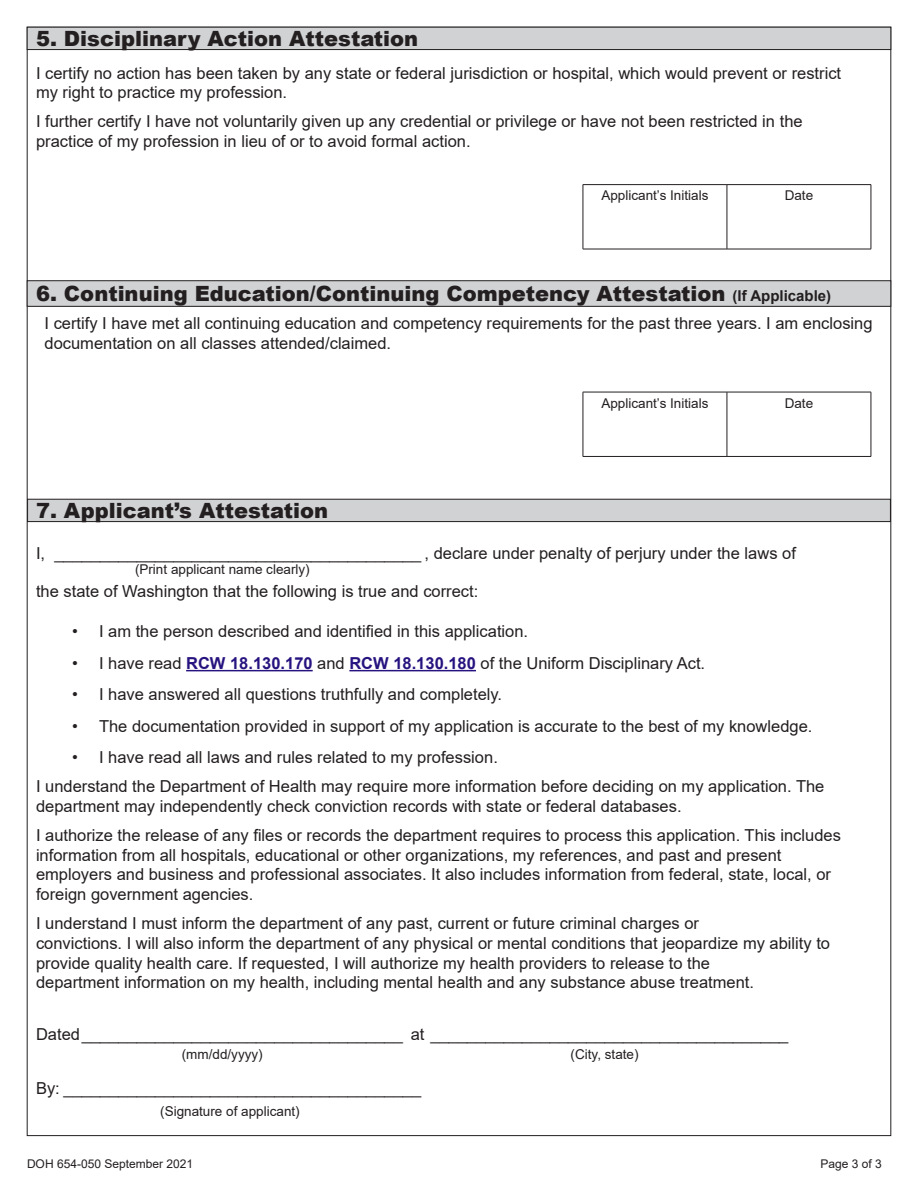
<style>
.page{position:relative;width:918px;height:1188px;background:#fff}
.page>*{position:absolute;margin:0;border:0;box-sizing:border-box;transform-origin:0 0}
.Subhead_2{font:900 21px "Arial";color:#231f20}
._11_13_2{font:16.5px/19.8px "Arial";color:#231f20}
.attestation{font:16.5px "Arial";color:#231f20}
.attestation_2_tab_li{font:16.5px "Arial";color:#231f20}
._9_pnt_table_title{font:13.5px "Arial";color:#231f20}
.t1{font:12px "Arial";color:#231f20}
.s1{font-weight:700;font-size:15px}
.s2{font-weight:700;color:#271380}
</style>
<div class="page">
<div style="left:28px;top:499px;width:862px;height:23px;background:#d1d2d4"></div>
<div style="left:27px;top:499px;width:864px;height:23px;border:1px solid #231f20"></div>
<hr style="left:186px;top:670px;width:127px;height:1px;background:#271380">
<hr style="left:349px;top:670px;width:127px;height:1px;background:#271380">
<div style="left:27px;top:281px;width:864px;height:25px;background:#d1d2d4"></div>
<div style="left:27px;top:281px;width:864px;height:26px;border:1px solid #231f20"></div>
<div style="left:27px;top:27px;width:864px;height:23px;background:#d1d2d4"></div>
<div style="left:27px;top:27px;width:864px;height:23px;border:1px solid #231f20"></div>
<hr style="left:583px;top:392px;width:144px;height:1px;background:#231f20">
<hr style="left:583px;top:392px;width:1px;height:64px;background:#231f20">
<hr style="left:727px;top:392px;width:144px;height:1px;background:#231f20">
<hr style="left:727px;top:392px;width:1px;height:64px;background:#231f20">
<hr style="left:871px;top:392px;width:1px;height:64px;background:#231f20">
<hr style="left:583px;top:456px;width:144px;height:1px;background:#231f20">
<hr style="left:727px;top:456px;width:144px;height:1px;background:#231f20">
<hr style="left:583px;top:184px;width:144px;height:1px;background:#231f20">
<hr style="left:583px;top:185px;width:1px;height:64px;background:#231f20">
<hr style="left:727px;top:184px;width:144px;height:1px;background:#231f20">
<hr style="left:727px;top:185px;width:1px;height:64px;background:#231f20">
<hr style="left:871px;top:185px;width:1px;height:64px;background:#231f20">
<hr style="left:583px;top:249px;width:144px;height:1px;background:#231f20">
<hr style="left:727px;top:249px;width:144px;height:1px;background:#231f20">
<p class="Subhead_2" style="left:36px;top:23px;width:384px">5. Disciplinary Action Attestation</p>
<p class="_11_13_2" style="left:36px;top:63px;width:807px">I certify no action has been taken by any state or federal jurisdiction or hospital, which would prevent or restrict my right to practice my profession.</p>
<p class="_11_13_2" style="left:36px;top:111px;width:768px">I further certify I have not voluntarily given up any credential or privilege or have not been restricted in the practice of my profession in lieu of or to avoid formal action.</p>
<p class="_9_pnt_table_title" style="left:601px;top:186px;width:109px">Applicant’s Initials</p>
<p class="_9_pnt_table_title" style="left:785px;top:186px;width:30px">Date</p>
<p class="Subhead_2" style="left:36px;top:278px;width:797px">6. Continuing Education/Continuing Competency Attestation <span class="s1">(If Applicable)</span></p>
<p class="_11_13_2" style="left:45px;top:313px;width:830px">I certify I have met all continuing education and competency requirements for the past three years. I am enclosing documentation on all classes attended/claimed.</p>
<p class="_9_pnt_table_title" style="left:601px;top:394px;width:109px">Applicant’s Initials</p>
<p class="_9_pnt_table_title" style="left:785px;top:394px;width:30px">Date</p>
<p class="Subhead_2" style="left:36px;top:495px;width:294px">7. Applicant’s Attestation</p>
<p class="attestation" style="left:36px;top:542px;width:761px">I, ________________________________________ , declare under penalty of perjury under the laws of</p>
<p class="attestation" style="left:36px;top:580px;width:444px">the state of Washington that the following is true and correct:</p>
<p class="_11_13_2" style="left:72px;top:622px;width:458px">• I am the person described and identified in this application.</p>
<p class="_11_13_2" style="left:72px;top:653px;width:635px">• I have read <span class="s2">RCW 18.130.170</span> and <span class="s2">RCW 18.130.180</span> of the Uniform Disciplinary Act.</p>
<p class="_11_13_2" style="left:72px;top:685px;width:432px">• I have answered all questions truthfully and completely.</p>
<p class="_11_13_2" style="left:72px;top:716px;width:742px">• The documentation provided in support of my application is accurate to the best of my knowledge.</p>
<p class="_11_13_2" style="left:72px;top:748px;width:427px">• I have read all laws and rules related to my profession.</p>
<p class="_11_13_2" style="left:36px;top:776px;width:790px">I understand the Department of Health may require more information before deciding on my application. The department may independently check conviction records with state or federal databases.</p>
<p class="_11_13_2" style="left:36px;top:825px;width:806px">I authorize the release of any files or records the department requires to process this application. This includes information from all hospitals, educational or other organizations, my references, and past and present employers and business and professional associates. It also includes information from federal, state, local, or foreign government agencies.</p>
<p class="_11_13_2" style="left:36px;top:913px;width:796px">I understand I must inform the department of any past, current or future criminal charges or<br>convictions. I will also inform the department of any physical or mental conditions that jeopardize my ability to provide quality health care. If requested, I will authorize my health providers to release to the<br>department information on my health, including mental health and any substance abuse treatment.</p>
<p class="attestation_2_tab_li" style="left:36px;top:1023px;width:754px">Dated___________________________________ at _______________________________________</p>
<p class="attestation_2_tab_li" style="left:36px;top:1077px;width:387px">By: _______________________________________</p>
<p class="_9_pnt_table_title" style="left:160px;top:1102px;width:141px">(Signature of applicant)</p>
<p class="_9_pnt_table_title" style="left:135px;top:560px;width:176px">(Print applicant name clearly)</p>
<p class="_9_pnt_table_title" style="left:182px;top:1045px;width:83px">(mm/dd/yyyy)</p>
<p class="_9_pnt_table_title" style="left:571px;top:1045px;width:70px">(City, state)</p>
<p class="t1" style="left:27px;top:1156px;width:168px">DOH 654-050 September 2021</p>
<p class="t1" style="left:821px;top:1156px;width:63px">Page 3 of 3</p>
</div>
